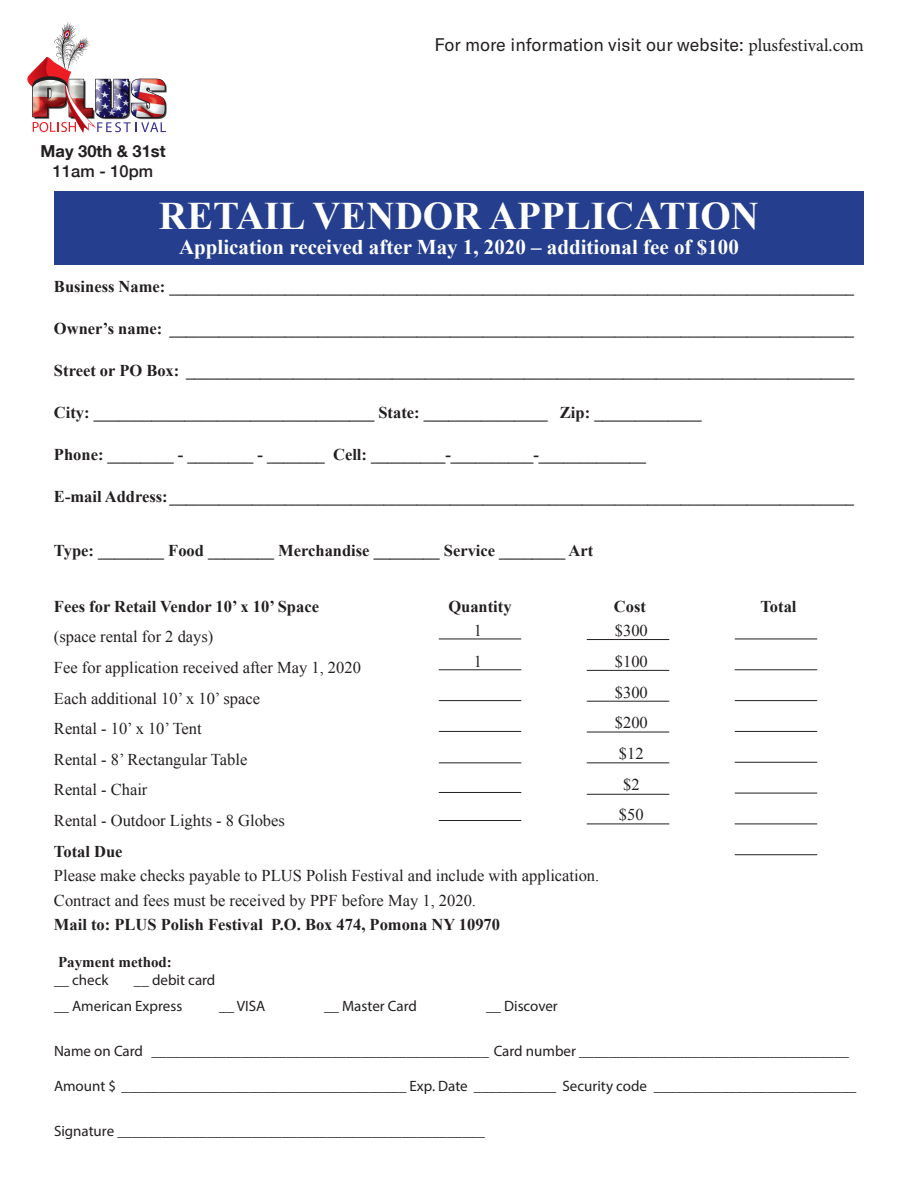
<style>
.page{position:relative;width:918px;height:1188px;background:#fff}
.page>*{position:absolute;margin:0;border:0;box-sizing:border-box;transform-origin:0 0}
.t1{font:700 39px "Times New Roman";color:#fff}
.t2{font:700 21px "Times New Roman";color:#fff}
.t3{font:18px "GT America";color:#231f20}
.t4{font:700 16.5px "Times New Roman";color:#231f20}
.t5{font:16.5px/30.6px "Times New Roman";color:#231f20}
.t6{font:700 16.5px "Helvetica Neue LT Com";color:#231f20}
.t7{font:500 16.5px "Helvetica Neue LT Com";color:#231f20}
.t8{font:15px/26.5px "Myriad Pro";color:#231f20}
.t9{font:700 15px "Times New Roman";color:#231f20}
.s1{font-family:"Minion Pro"}
</style>
<div class="page">
<img style="left:27px;top:22px;width:139px;height:111px">
<div style="left:54px;top:191px;width:810px;height:73px;background:#253f8e"></div>
<hr style="left:587px;top:639px;width:82px;height:1px;background:#231f20">
<hr style="left:439px;top:820px;width:82px;height:1px;background:#231f20">
<hr style="left:735px;top:639px;width:82px;height:1px;background:#231f20">
<hr style="left:587px;top:670px;width:82px;height:1px;background:#231f20">
<hr style="left:439px;top:639px;width:82px;height:1px;background:#231f20">
<hr style="left:735px;top:669px;width:82px;height:1px;background:#231f20">
<hr style="left:587px;top:701px;width:82px;height:1px;background:#231f20">
<hr style="left:439px;top:669px;width:82px;height:1px;background:#231f20">
<hr style="left:735px;top:700px;width:82px;height:1px;background:#231f20">
<hr style="left:587px;top:732px;width:82px;height:1px;background:#231f20">
<hr style="left:439px;top:700px;width:82px;height:1px;background:#231f20">
<hr style="left:735px;top:731px;width:82px;height:1px;background:#231f20">
<hr style="left:735px;top:793px;width:82px;height:1px;background:#231f20">
<hr style="left:735px;top:824px;width:82px;height:1px;background:#231f20">
<hr style="left:735px;top:854px;width:82px;height:1px;background:#231f20">
<hr style="left:587px;top:763px;width:82px;height:1px;background:#231f20">
<hr style="left:587px;top:794px;width:82px;height:1px;background:#231f20">
<hr style="left:587px;top:824px;width:82px;height:1px;background:#231f20">
<hr style="left:439px;top:731px;width:82px;height:1px;background:#231f20">
<hr style="left:439px;top:763px;width:82px;height:1px;background:#231f20">
<hr style="left:439px;top:792px;width:82px;height:1px;background:#231f20">
<hr style="left:735px;top:762px;width:82px;height:1px;background:#231f20">
<p class="t6" style="left:41px;top:140px;width:127px">May 30th &amp; 31st</p>
<p class="t7" style="left:53px;top:161px;width:102px">11am - 10pm</p>
<p class="t3" style="left:434px;top:34px;width:431px">For more information visit our website: <span class="s1">plusfestival.com</span></p>
<h1 class="t1" style="left:159px;top:188px;width:602px">RETAIL VENDOR APPLICATION</h1>
<p class="t2" style="left:179px;top:232px;width:561px">Application received after May 1, 2020 – additional fee of $100</p>
<p class="t4" style="left:54px;top:275px;width:802px">Business Name: ___________________________________________________________________________________</p>
<p class="t4" style="left:54px;top:317px;width:802px">Owner’s name: ___________________________________________________________________________________</p>
<p class="t4" style="left:54px;top:359px;width:802px">Street or PO Box: _________________________________________________________________________________</p>
<p class="t4" style="left:54px;top:401px;width:649px">City: __________________________________ State: _______________ Zip: _____________</p>
<p class="t4" style="left:54px;top:443px;width:594px">Phone: ________ - ________ - _______ Cell: _________-__________-_____________</p>
<p class="t4" style="left:54px;top:485px;width:802px">E-mail Address:___________________________________________________________________________________</p>
<p class="t4" style="left:54px;top:539px;width:541px">Type: ________ Food ________ Merchandise ________ Service ________ Art</p>
<p class="t4" style="left:54px;top:595px;width:267px">Fees for Retail Vendor 10’ x 10’ Space</p>
<p class="t4" style="left:448px;top:595px;width:65px">Quantity</p>
<p class="t4" style="left:614px;top:595px;width:34px">Cost</p>
<p class="t4" style="left:760px;top:595px;width:38px">Total</p>
<p class="t5" style="left:54px;top:621px;width:308px">(space rental for 2 days)<br>Fee for application received after May 1, 2020<br>Each additional 10’ x 10’ space<br>Rental - 10’ x 10’ Tent<br>Rental - 8’ Rectangular Table<br>Rental - Chair<br>Rental - Outdoor Lights - 8 Globes</p>
<p class="t4" style="left:54px;top:840px;width:70px">Total Due</p>
<p class="t5" style="left:54px;top:863px;width:547px;line-height:24.6px">Please make checks payable to PLUS Polish Festival and include with application.<br>Contract and fees must be received by PPF before May 1, 2020.</p>
<p class="t4" style="left:54px;top:913px;width:448px">Mail to: PLUS Polish Festival P.O. Box 474, Pomona NY 10970</p>
<p class="t9" style="left:58px;top:952px;width:115px">Payment method:</p>
<p class="t8" style="left:54px;top:966px;width:56px">__ check</p>
<p class="t5" style="left:474px;top:615px;width:10px">1</p>
<p class="t5" style="left:615px;top:615px;width:34px">$300</p>
<p class="t5" style="left:474px;top:646px;width:10px">1</p>
<p class="t5" style="left:615px;top:646px;width:34px;text-align:center">$100 $300 $200 $12 $2 $50</p>
<p class="t8" style="left:54px;top:966px;width:163px;text-indent:80px">__ debit card __ American Express</p>
<p class="t8" style="left:219px;top:993px;width:48px">__ VISA</p>
<p class="t8" style="left:324px;top:993px;width:95px">__ Master Card</p>
<p class="t8" style="left:486px;top:993px;width:73px">__ Discover</p>
<p class="t8" style="left:54px;top:1037px;width:796px">Name on Card _____________________________________________ Card number ____________________________________</p>
<p class="t8" style="left:54px;top:1072px;width:804px">Amount $ ______________________________________ Exp. Date ___________ Security code ___________________________</p>
<p class="t8" style="left:54px;top:1118px;width:432px">Signature _________________________________________________</p>
</div>
